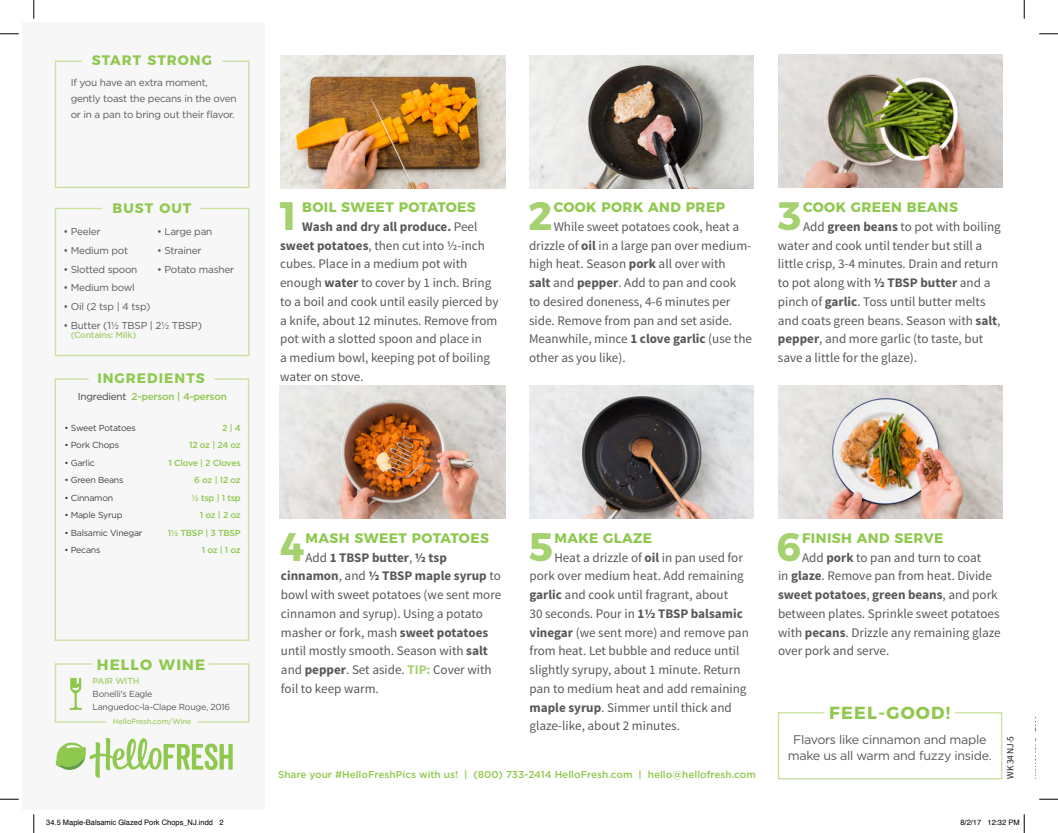
<style>
.page{position:relative;width:1058px;height:833px;background:#fff}
.page>*{position:absolute;margin:0;border:0;box-sizing:border-box;transform-origin:0 0}
.t1{font:700 39.62px "Montserrat";color:#a6d170}
.t2{font:700 17.5px "Montserrat";letter-spacing:.075em;color:#8fc84e}
.t3{font:700 15px "Montserrat";letter-spacing:.075em;color:#8fc84e}
.t4{font:700 13.75px "Montserrat";letter-spacing:.03em;color:#8fc84e}
.t5{font:700 13.75px "Montserrat";letter-spacing:.075em;color:#8fc84e}
.t6{font:13.12px/18.8px "Source Sans Pro";color:#57585a}
.t7{font:12.5px/16.8px "Gotham";letter-spacing:-.025em;color:#57585a;text-align:center}
.t8{font:10px/16.2px "Gotham";letter-spacing:-.025em;color:#57585a}
.t9{font:500 10px "Gotham";color:#8fc84e}
.t10{font:500 10px "Gotham";letter-spacing:-.025em;color:#8fc84e}
.t11{font:9.62px "Source Sans Pro";letter-spacing:-.025em;color:#231f20}
.t12{font:8.75px "Gotham";letter-spacing:-.025em;color:#3e3e3f}
.t13{font:500 8.75px/17.5px "Gotham";letter-spacing:-.025em;color:#8fc84e;text-align:right}
.t14{font:8.75px/12.5px "Gotham";letter-spacing:-.025em;color:#57585a}
.t15{font:500 8.75px "Gotham";letter-spacing:-.025em;color:#a6d170}
.t16{font:7.5px "Helvetica";color:#000}
.t17{font:500 7.5px "Gotham";letter-spacing:-.025em;color:#a6d170}
.s1{font-weight:400;color:#3e3e3f}
.s2{font-weight:700}
.s3{font-weight:700;color:#a6d170}
</style>
<div class="page">
<div style="left:23px;top:23px;width:242px;height:787px;background:#f7f7f8"></div>
<img style="left:281px;top:55px;width:224px;height:133px">
<img style="left:529px;top:55px;width:225px;height:133px">
<img style="left:529px;top:386px;width:224px;height:132px">
<img style="left:280px;top:386px;width:225px;height:132px">
<img style="left:778px;top:55px;width:224px;height:132px">
<img style="left:778px;top:386px;width:224px;height:132px">
<svg style="left:54px;top:207px;width:196px;height:150px"></svg>
<svg style="left:54px;top:378px;width:196px;height:263px"></svg>
<svg style="left:54px;top:60px;width:196px;height:128px"></svg>
<svg style="left:54px;top:663px;width:53px;height:60px"></svg>
<svg style="left:197px;top:663px;width:53px;height:60px"></svg>
<svg style="left:56px;top:738px;width:177px;height:39px"></svg>
<svg style="left:777px;top:712px;width:226px;height:68px"></svg>
<svg style="left:0;top:33px;width:19px;height:2px"></svg>
<svg style="left:1039px;top:33px;width:19px;height:2px"></svg>
<svg style="left:0;top:798px;width:19px;height:2px"></svg>
<svg style="left:1039px;top:798px;width:19px;height:2px"></svg>
<svg style="left:33px;top:0;width:2px;height:19px"></svg>
<svg style="left:33px;top:814px;width:2px;height:19px"></svg>
<svg style="left:1023px;top:0;width:2px;height:19px"></svg>
<svg style="left:1023px;top:814px;width:2px;height:19px"></svg>
<p class="t5" style="left:92px;top:49px;width:122px">START STRONG</p>
<p class="t8" style="left:71px;top:74px;width:167px">If you have an extra moment, gently toast the pecans in the oven or in a pan to bring out their flavor.</p>
<p class="t4" style="left:112px;top:196px;width:80px">BUST OUT</p>
<p class="t8" style="left:63px;top:223px;width:39px">• Peeler</p>
<p class="t8" style="left:63px;top:242px;width:66px">• Medium pot</p>
<p class="t8" style="left:63px;top:261px;width:75px">• Slotted spoon</p>
<p class="t8" style="left:63px;top:279px;width:73px">• Medium bowl</p>
<p class="t8" style="left:63px;top:298px;width:88px">• Oil (2 tsp | 4 tsp)</p>
<p class="t8" style="left:63px;top:317px;width:140px">• Butter (1½ TBSP | 2½ TBSP)</p>
<p class="t15" style="left:71px;top:329px;width:67px">(Contains: Milk)</p>
<p class="t8" style="left:157px;top:223px;width:57px">• Large pan</p>
<p class="t8" style="left:157px;top:242px;width:46px">• Strainer</p>
<p class="t8" style="left:157px;top:261px;width:78px">• Potato masher</p>
<p class="t5" style="left:97px;top:366px;width:109px">INGREDIENTS</p>
<p class="t10" style="left:78px;top:390px;width:151px"><span class="s1">Ingredient</span> 2-person | 4-person</p>
<p class="t13" style="left:168px;top:419px;width:75px">2 | 4<br>12 oz | 24 oz<br>1 Clove | 2 Cloves<br>6 oz | 12 oz<br>½ tsp | 1 tsp<br>1 oz | 2 oz<br>1½ TBSP | 3 TBSP<br>1 oz | 1 oz</p>
<p class="t12" style="left:64px;top:422px;width:73px">• Sweet Potatoes</p>
<p class="t12" style="left:64px;top:439px;width:56px">• Pork Chops</p>
<p class="t12" style="left:64px;top:457px;width:32px">• Garlic</p>
<p class="t12" style="left:64px;top:474px;width:61px">• Green Beans</p>
<p class="t12" style="left:64px;top:492px;width:50px">• Cinnamon</p>
<p class="t12" style="left:64px;top:509px;width:60px">• Maple Syrup</p>
<p class="t12" style="left:64px;top:527px;width:80px">• Balsamic Vinegar</p>
<p class="t12" style="left:64px;top:544px;width:38px">• Pecans</p>
<p class="t3" style="left:97px;top:652px;width:110px">HELLO WINE</p>
<p class="t15" style="left:93px;top:675px;width:48px">PAIR WITH</p>
<p class="t17" style="left:113px;top:716px;width:80px">HelloFresh.com/Wine</p>
<p class="t14" style="left:93px;top:687px;width:139px">Bonelli's Eagle<br>Languedoc-la-Clape Rouge, 2016</p>
<h1 class="t1" style="left:276px;top:183px;width:26px">1</h1>
<p class="t4" style="left:302px;top:196px;width:175px">BOIL SWEET POTATOES</p>
<p class="t6" style="left:280px;top:217px;width:220px;text-indent:22px"><span class="s2">Wash and dry all produce.</span> Peel <span class="s2">sweet potatoes</span>, then cut into ½-inch cubes. Place in a medium pot with enough <span class="s2">water</span> to cover by 1 inch. Bring to a boil and cook until easily pierced by a knife, about 12 minutes. Remove from pot with a slotted spoon and place in<br>a medium bowl, keeping pot of boiling water on stove.</p>
<h1 class="t1" style="left:528px;top:183px;width:26px">2</h1>
<p class="t4" style="left:553px;top:196px;width:173px">COOK PORK AND PREP</p>
<p class="t6" style="left:529px;top:217px;width:224px;text-indent:25px">While sweet potatoes cook, heat a drizzle of <span class="s2">oil</span> in a large pan over medium&shy;high heat. Season <span class="s2">pork</span> all over with<br><span class="s2">salt</span> and <span class="s2">pepper</span>. Add to pan and cook<br>to desired doneness, 4-6 minutes per side. Remove from pan and set aside.<br>Meanwhile, mince <span class="s2">1 clove garlic</span> (use the other as you like).</p>
<h1 class="t1" style="left:777px;top:183px;width:24px">3</h1>
<p class="t4" style="left:803px;top:196px;width:156px">COOK GREEN BEANS</p>
<p class="t6" style="left:778px;top:217px;width:224px;text-indent:25px">Add <span class="s2">green beans</span> to pot with boiling water and cook until tender but still a little crisp, 3-4 minutes. Drain and return to pot along with <span class="s2">½ TBSP butter</span> and a pinch of <span class="s2">garlic</span>. Toss until butter melts and coats green beans. Season with <span class="s2">salt</span>, <span class="s2">pepper</span>, and more garlic (to taste, but save a little for the glaze).</p>
<h1 class="t1" style="left:280px;top:514px;width:26px">4</h1>
<p class="t4" style="left:305px;top:526px;width:185px">MASH SWEET POTATOES</p>
<p class="t6" style="left:281px;top:548px;width:222px;text-indent:25px">Add <span class="s2">1 TBSP butter</span>, <span class="s2">½ tsp cinnamon</span>, and <span class="s2">½ TBSP maple syrup</span> to bowl with sweet potatoes (we sent more cinnamon and syrup). Using a potato masher or fork, mash <span class="s2">sweet potatoes </span>until mostly smooth. Season with <span class="s2">salt </span>and <span class="s2">pepper</span>. Set aside. <span class="s3">TIP:</span> Cover with foil to keep warm.</p>
<h1 class="t1" style="left:529px;top:514px;width:26px">5</h1>
<p class="t4" style="left:554px;top:526px;width:99px">MAKE GLAZE</p>
<p class="t6" style="left:529px;top:548px;width:221px;text-indent:25px">Heat a drizzle of <span class="s2">oil</span> in pan used for pork over medium heat. Add remaining <span class="s2">garlic</span> and cook until fragrant, about<br>30 seconds. Pour in <span class="s2">1½ TBSP balsamic vinegar</span> (we sent more) and remove pan from heat. Let bubble and reduce until slightly syrupy, about 1 minute. Return pan to medium heat and add remaining <span class="s2">maple syrup</span>. Simmer until thick and glaze-like, about 2 minutes.</p>
<p class="t9" style="left:278px;top:767px;width:479px">Share your #HelloFreshPics with us! | (800) 733-2414 HelloFresh.com | hello@hellofresh.com</p>
<h1 class="t1" style="left:776px;top:514px;width:26px">6</h1>
<p class="t4" style="left:802px;top:526px;width:143px">FINISH AND SERVE</p>
<p class="t6" style="left:778px;top:548px;width:224px;text-indent:24px">Add <span class="s2">pork</span> to pan and turn to coat<br>in <span class="s2">glaze</span>. Remove pan from heat. Divide <span class="s2">sweet potatoes</span>, <span class="s2">green beans</span>, and pork between plates. Sprinkle sweet potatoes with <span class="s2">pecans</span>. Drizzle any remaining glaze over pork and serve.</p>
<h2 class="t2" style="left:829px;top:698px;width:123px">FEEL-GOOD!</h2>
<p class="t7" style="left:788px;top:730px;width:205px">Flavors like cinnamon and maple make us all warm and fuzzy inside.</p>
<p class="t11" style="left:1004px;top:778px;width:44px;rotate:-90deg">WK 34 NJ-5</p>
<p class="t16" style="left:46px;top:817px;width:179px">34.5 Maple-Balsamic Glazed Pork Chops_NJ.indd 2</p>
<p class="t16" style="left:960px;top:817px;width:61px">8/2/17 12:32 PM</p>
<p class="t11" style="left:1032px;top:778px;width:64px;rotate:-90deg">WK XX XX-5_FAM</p>
</div>
